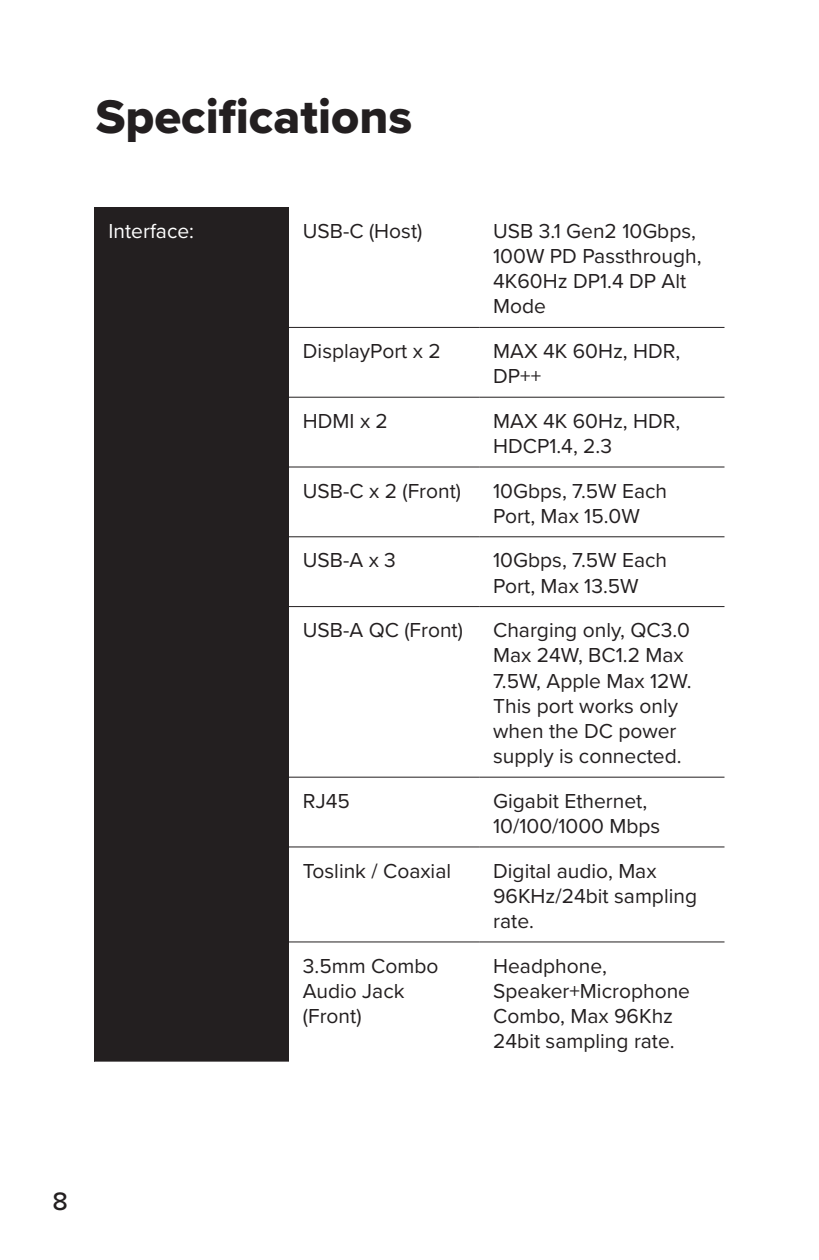
<style>
.page{position:relative;width:819px;height:1260px;background:#fff}
.page>*{position:absolute;margin:0;border:0;box-sizing:border-box;transform-origin:0 0}
.t1{font:49px "Proxima Nova Extrabld";color:#231f20}
.t2{font:500 26.25px "Proxima Nova";color:#231f20}
.t3{font:21px/25.2px "Proxima Nova";color:#231f20}
.t4{font:21px "Proxima Nova";color:#fff}
</style>
<div class="page">
<div style="left:94px;top:207px;width:195px;height:855px;background:#231f20"></div>
<hr style="left:289px;top:327px;width:190px;height:1px;background:#231f20">
<hr style="left:479px;top:327px;width:246px;height:1px;background:#231f20">
<hr style="left:289px;top:397px;width:190px;height:1px;background:#231f20">
<hr style="left:479px;top:397px;width:246px;height:1px;background:#231f20">
<hr style="left:289px;top:466px;width:190px;height:2px;background:#231f20">
<hr style="left:479px;top:466px;width:246px;height:2px;background:#231f20">
<hr style="left:289px;top:536px;width:190px;height:1px;background:#231f20">
<hr style="left:479px;top:536px;width:246px;height:1px;background:#231f20">
<hr style="left:289px;top:606px;width:190px;height:1px;background:#231f20">
<hr style="left:479px;top:606px;width:246px;height:1px;background:#231f20">
<hr style="left:289px;top:777px;width:190px;height:1px;background:#231f20">
<hr style="left:479px;top:777px;width:246px;height:1px;background:#231f20">
<hr style="left:289px;top:846px;width:190px;height:2px;background:#231f20">
<hr style="left:479px;top:846px;width:246px;height:2px;background:#231f20">
<hr style="left:289px;top:941px;width:190px;height:2px;background:#231f20">
<hr style="left:479px;top:941px;width:246px;height:2px;background:#231f20">
<p class="t1" style="left:96px;top:80px;width:318px">Specifications</p>
<p class="t4" style="left:108px;top:215px;width:87px">Interface:</p>
<p class="t3" style="left:303px;top:217px;width:121px">USB-C (Host)</p>
<p class="t3" style="left:493px;top:217px;width:210px">USB 3.1 Gen2 10Gbps,<br>100W PD Passthrough,<br>4K60Hz DP1.4 DP Alt<br>Mode</p>
<p class="t3" style="left:303px;top:337px;width:139px">DisplayPort x 2</p>
<p class="t3" style="left:493px;top:337px;width:189px">MAX 4K 60Hz, HDR,<br>DP++</p>
<p class="t3" style="left:303px;top:407px;width:87px">HDMI x 2</p>
<p class="t3" style="left:493px;top:407px;width:189px">MAX 4K 60Hz, HDR,<br>HDCP1.4, 2.3</p>
<p class="t3" style="left:303px;top:477px;width:160px">USB-C x 2 (Front)</p>
<p class="t3" style="left:493px;top:477px;width:176px">10Gbps, 7.5W Each<br>Port, Max 15.0W</p>
<p class="t3" style="left:303px;top:547px;width:95px">USB-A x 3</p>
<p class="t3" style="left:493px;top:547px;width:176px">10Gbps, 7.5W Each<br>Port, Max 13.5W</p>
<p class="t3" style="left:303px;top:617px;width:162px">USB-A QC (Front)</p>
<p class="t3" style="left:493px;top:617px;width:200px">Charging only, QC3.0<br>Max 24W, BC1.2 Max<br>7.5W, Apple Max 12W.<br>This port works only when the DC power supply is connected.</p>
<p class="t3" style="left:303px;top:787px;width:48px">RJ45</p>
<p class="t3" style="left:493px;top:787px;width:169px">Gigabit Ethernet,<br>10/100/1000 Mbps</p>
<p class="t3" style="left:303px;top:857px;width:150px">Toslink / Coaxial</p>
<p class="t3" style="left:493px;top:857px;width:205px">Digital audio, Max<br>96KHz/24bit sampling rate.</p>
<p class="t3" style="left:303px;top:952px;width:137px">3.5mm Combo<br>Audio Jack (Front)</p>
<p class="t3" style="left:493px;top:952px;width:198px">Headphone,<br>Speaker+Microphone<br>Combo, Max 96Khz<br>24bit sampling rate.</p>
<p class="t2" style="left:53px;top:1182px;width:17px">8</p>
</div>
